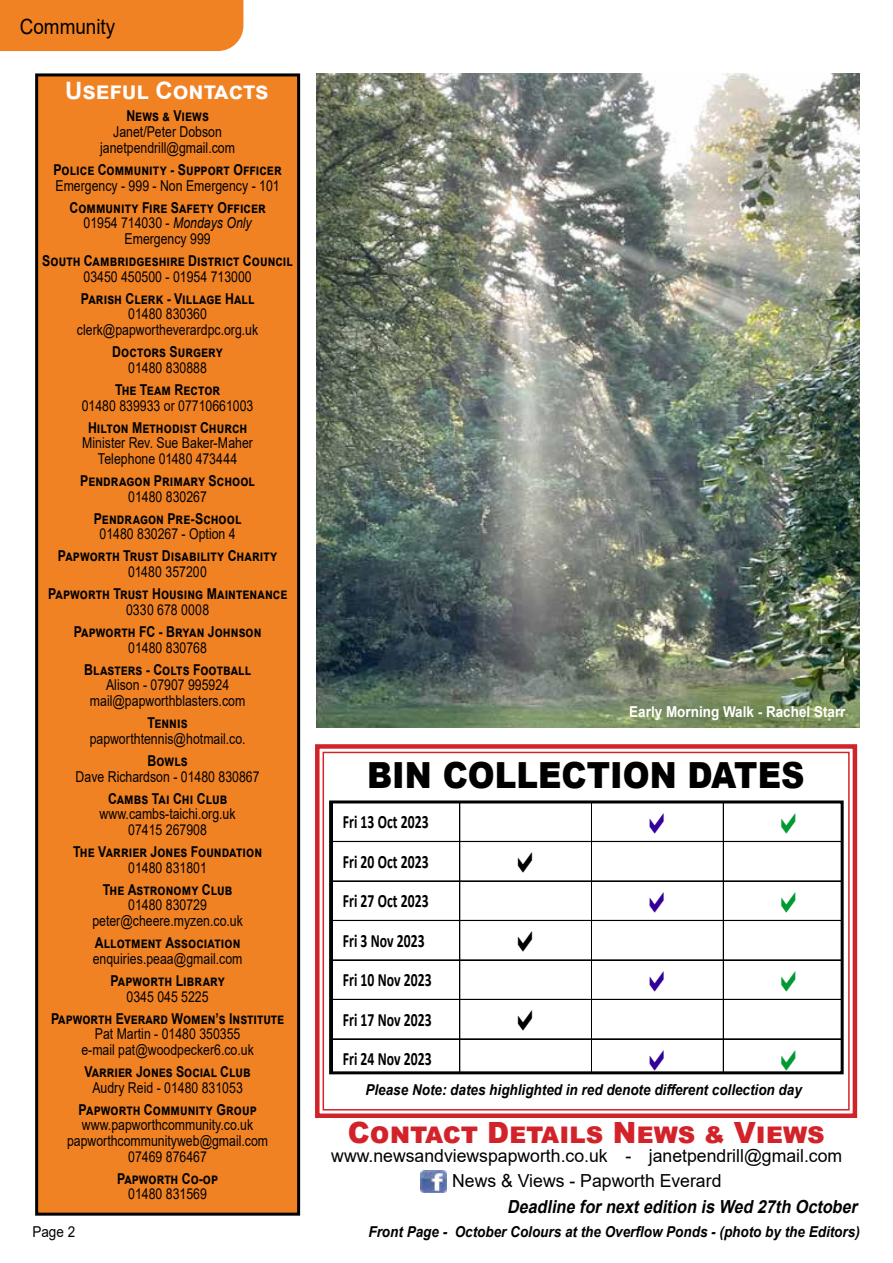
<style>
.page{position:relative;width:893px;height:1263px;background:#fff}
.page>*{position:absolute;margin:0;border:0;box-sizing:border-box;transform-origin:0 0}
.t1{font:900 36px "Arial";color:#000;scale:.9 1}
.t2{font:900 29.25px "Arial";color:#d3232a}
.t3{font:700 24px "Arial";color:#fff}
.t4{font:21px "Arial";color:#000;scale:.9 1}
.t5{font:700 18.75px/39.5px "Calibri";letter-spacing:.005em;color:#000;scale:.73 1}
.t6{font:18px/24.3px "Arial";color:#000;text-align:center}
.t7{font:italic 700 18px "Arial";color:#000;scale:.9 1}
.t8{font:700 17.25px "Calibri";letter-spacing:.005em;color:#000;scale:.73 1}
.t9{font:15px/15.8px "Arial";color:#000;text-align:center;scale:.82 1}
.t10{font:700 15px/15.8px "Arial";letter-spacing:.005em;color:#000;text-align:center;scale:.82 1}
.t11{font:italic 700 15px "Arial";color:#000;scale:.9 1}
.t12{font:700 15px "Arial";color:#fff;scale:.9 1}
.t13{font:700 15px "Arial";letter-spacing:.035em;color:#000;scale:.82 1}
.t14{font:15px "Arial";color:#000;scale:.9 1}
.s1{font-weight:400}
.s2{font-weight:400;font-style:italic}
</style>
<div class="page">
<svg style="left:315px;top:744px;width:543px;height:374px"></svg>
<div style="left:323px;top:752px;width:527px;height:358px;border:2px solid #d3232a"></div>
<img style="left:421px;top:1170px;width:25px;height:22px">
<div style="left:0;top:0;width:243px;height:51px;background:#f08223"></div>
<div style="left:37px;top:75px;width:262px;height:1139px;background:#f08223"></div>
<div style="left:35px;top:73px;width:265px;height:1142px;border:3px solid #000"></div>
<hr style="left:460px;top:802px;width:1px;height:271px;background:#000">
<hr style="left:591px;top:802px;width:1px;height:271px;background:#000">
<hr style="left:723px;top:802px;width:1px;height:271px;background:#000">
<hr style="left:332px;top:841px;width:510px;height:1px;background:#000">
<hr style="left:332px;top:881px;width:510px;height:1px;background:#000">
<hr style="left:332px;top:920px;width:510px;height:1px;background:#000">
<hr style="left:332px;top:960px;width:510px;height:1px;background:#000">
<hr style="left:332px;top:999px;width:510px;height:1px;background:#000">
<hr style="left:332px;top:1039px;width:510px;height:1px;background:#000">
<div style="left:329px;top:800px;width:515px;height:274px;border:3px solid #000"></div>
<img style="left:317px;top:73px;width:543px;height:654px">
<svg style="left:650px;top:813px;width:14px;height:20px"></svg>
<svg style="left:781px;top:813px;width:14px;height:20px"></svg>
<svg style="left:518px;top:852px;width:14px;height:21px"></svg>
<svg style="left:650px;top:892px;width:14px;height:20px"></svg>
<svg style="left:781px;top:892px;width:14px;height:20px"></svg>
<svg style="left:518px;top:931px;width:14px;height:21px"></svg>
<svg style="left:650px;top:971px;width:14px;height:20px"></svg>
<svg style="left:781px;top:971px;width:14px;height:20px"></svg>
<svg style="left:518px;top:1010px;width:14px;height:21px"></svg>
<svg style="left:650px;top:1049px;width:14px;height:21px"></svg>
<svg style="left:781px;top:1049px;width:14px;height:21px"></svg>
<svg style="left:518px;top:1089px;width:14px;height:21px"></svg>
<h3 class="t4" style="left:20px;top:13px;width:108px">Community</h3>
<h3 class="t3" style="left:65px;top:74px;width:205px">Useful Contacts</h3>
<p class="t10" style="left:126px;top:108px;width:102px">News &amp; Views</p>
<p class="t9" style="left:100px;top:124px;width:166px">Janet/Peter Dobson janetpendrill@gmail.com</p>
<p class="t10" style="left:54px;top:162px;width:276px">Police Community - Support Officer</p>
<p class="t9" style="left:56px;top:177px;width:275px">Emergency - 999 - Non Emergency - 101</p>
<p class="t10" style="left:69px;top:200px;width:238px">Community Fire Safety Officer<br><span class="s1">01954 714030 -</span> <span class="s2">Mondays Only<br></span><span class="s1">Emergency 999</span></p>
<p class="t10" style="left:42px;top:253px;width:307px">South Cambridgeshire District Council</p>
<p class="t9" style="left:83px;top:268px;width:207px">03450 450500 - 01954 713000</p>
<p class="t10" style="left:81px;top:291px;width:213px">Parish Clerk - Village Hall</p>
<p class="t9" style="left:77px;top:306px;width:223px">01480 830360 clerk@papwortheverardpc.org.uk</p>
<p class="t10" style="left:112px;top:344px;width:136px">Doctors Surgery</p>
<p class="t9" style="left:128px;top:360px;width:97px">01480 830888</p>
<p class="t10" style="left:115px;top:382px;width:126px">The Team Rector</p>
<p class="t9" style="left:82px;top:397px;width:211px">01480 839933 or 07710661003</p>
<p class="t10" style="left:88px;top:420px;width:196px">Hilton Methodist Church</p>
<p class="t9" style="left:82px;top:435px;width:210px">Minister Rev. Sue Baker-Maher<br>Telephone 01480 473444</p>
<p class="t10" style="left:80px;top:473px;width:215px">Pendragon Primary School</p>
<p class="t9" style="left:128px;top:488px;width:97px">01480 830267</p>
<p class="t10" style="left:94px;top:511px;width:182px">Pendragon Pre-School</p>
<p class="t9" style="left:100px;top:526px;width:167px">01480 830267 - Option 4</p>
<p class="t10" style="left:58px;top:548px;width:269px">Papworth Trust Disability Charity</p>
<p class="t9" style="left:128px;top:564px;width:97px">01480 357200</p>
<p class="t10" style="left:48px;top:586px;width:293px">Papworth Trust Housing Maintenance</p>
<p class="t9" style="left:126px;top:602px;width:103px">0330 678 0008</p>
<p class="t10" style="left:74px;top:624px;width:231px">Papworth FC - Bryan Johnson</p>
<p class="t9" style="left:128px;top:639px;width:97px">01480 830768</p>
<p class="t10" style="left:84px;top:662px;width:205px">Blasters - Colts Football</p>
<p class="t9" style="left:90px;top:677px;width:191px">Alison - 07907 995924 mail@papworthblasters.com</p>
<p class="t10" style="left:148px;top:715px;width:50px">Tennis</p>
<p class="t9" style="left:90px;top:730px;width:192px">papworthtennis@hotmail.co.</p>
<p class="t10" style="left:147px;top:753px;width:51px">Bowls</p>
<p class="t9" style="left:76px;top:768px;width:226px">Dave Richardson - 01480 830867</p>
<p class="t10" style="left:108px;top:790px;width:147px">Cambs Tai Chi Club</p>
<p class="t9" style="left:100px;top:806px;width:167px">www.cambs-taichi.org.uk<br>07415 267908</p>
<p class="t10" style="left:73px;top:844px;width:232px">The Varrier Jones Foundation</p>
<p class="t9" style="left:128px;top:859px;width:97px">01480 831801</p>
<p class="t10" style="left:103px;top:882px;width:160px">The Astronomy Club</p>
<p class="t9" style="left:92px;top:897px;width:185px">01480 830729 peter@cheere.myzen.co.uk</p>
<p class="t10" style="left:95px;top:935px;width:179px">Allotment Association</p>
<p class="t9" style="left:93px;top:950px;width:184px">enquiries.peaa@gmail.com</p>
<p class="t13" style="left:110px;top:970px;width:141px">Papworth Library</p>
<p class="t9" style="left:127px;top:988px;width:102px">0345 045 5225</p>
<p class="t10" style="left:51px;top:1010px;width:286px">Papworth Everard Women’s Institute</p>
<p class="t9" style="left:81px;top:1026px;width:212px">Pat Martin - 01480 350355 e-mail pat@woodpecker6.co.uk</p>
<p class="t10" style="left:85px;top:1064px;width:204px">Varrier Jones Social Club</p>
<p class="t9" style="left:92px;top:1079px;width:185px">Audry Reid - 01480 831053</p>
<p class="t10" style="left:79px;top:1102px;width:219px">Papworth Community Group</p>
<p class="t9" style="left:67px;top:1117px;width:247px">www.papworthcommunity.co.uk papworthcommunityweb@gmail.com<br>07469 876467</p>
<p class="t10" style="left:117px;top:1171px;width:125px">Papworth Co-op</p>
<p class="t9" style="left:128px;top:1186px;width:97px">01480 831569</p>
<p class="t14" style="left:32px;top:1221px;width:49px">Page 2</p>
<p class="t12" style="left:629px;top:701px;width:242px">Early Morning Walk - Rachel Starr</p>
<h1 class="t1" style="left:367px;top:749px;width:487px">BIN COLLECTION DATES</h1>
<p class="t8" style="left:343px;top:774px;width:70px">Bin Dates</p>
<p class="t8" style="left:502px;top:774px;width:67px">Black Bin</p>
<p class="t8" style="left:636px;top:774px;width:61px">Blue Bin</p>
<p class="t8" style="left:764px;top:774px;width:72px">Green Bin</p>
<p class="t5" style="left:343px;top:802px;width:123px">Fri 13 Oct 2023<br>Fri 20 Oct 2023<br>Fri 27 Oct 2023<br>Fri 3 Nov 2023<br>Fri 10 Nov 2023<br>Fri 17 Nov 2023<br>Fri 24 Nov 2023<br>Fri 1 Dec 2023<br>Fri 8 Dec 2023</p>
<p class="t11" style="left:365px;top:1080px;width:486px">Please Note: dates highlighted in red denote different collection day</p>
<h2 class="t2" style="left:348px;top:1112px;width:478px">Contact Details News &amp; Views</h2>
<p class="t6" style="left:331px;top:1143px;width:512px">www.newsandviewspapworth.co.uk - janetpendrill@gmail.com<br>News &amp; Views - Papworth Everard</p>
<p class="t7" style="left:507px;top:1194px;width:395px">Deadline fornextedition is Wed 27th October</p>
<p class="t11" style="left:368px;top:1221px;width:547px">Front Page - October Colours at the Overflow Ponds - (photo by the Editors)</p>
</div>
